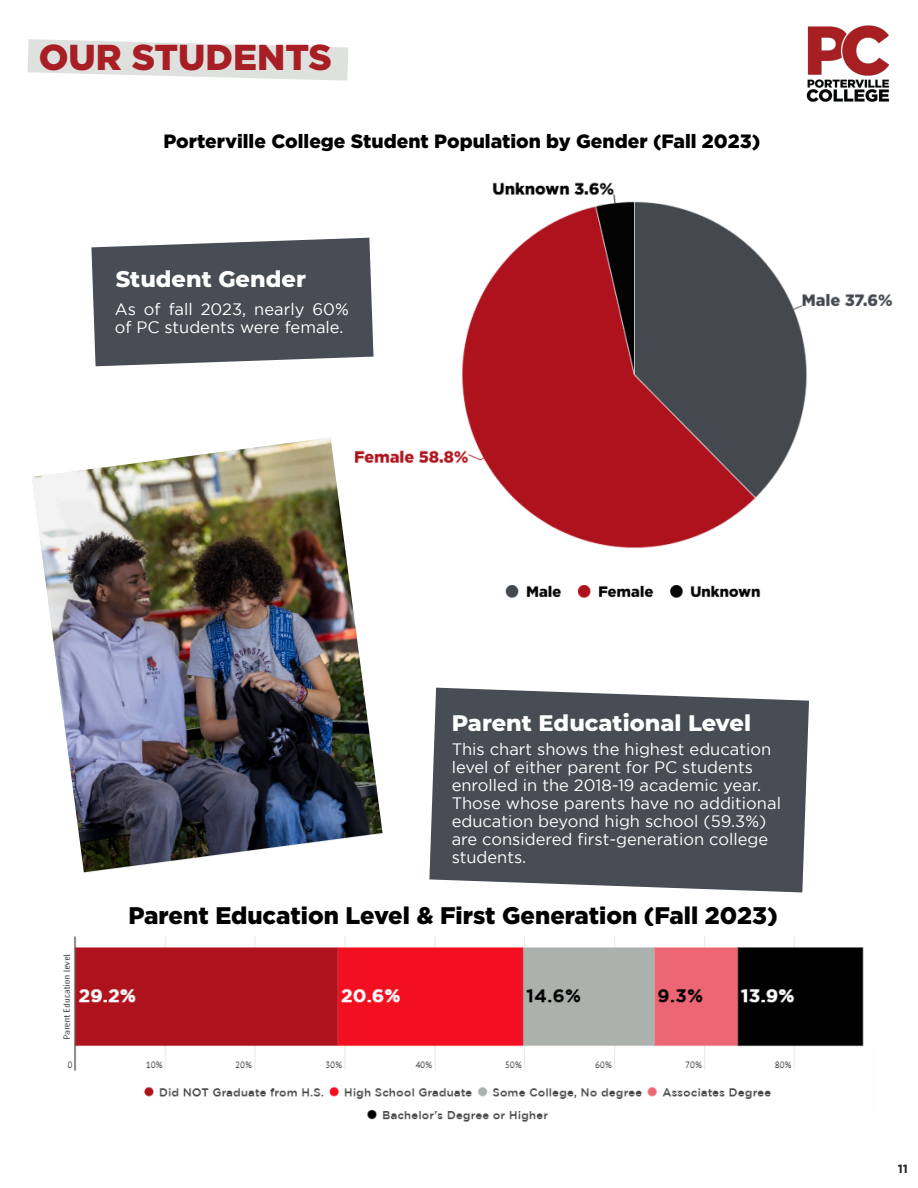
<style>
.page{position:relative;width:918px;height:1188px;background:#fff}
.page>*{position:absolute;margin:0;border:0;box-sizing:border-box;transform-origin:0 0}
.Subtitle{font:900 36px "Gotham";color:#a71f24}
.Bodytext_4px_White{font:900 24px "Gotham";color:#000}
.Tittle_Left{font:800 22.5px "Montserrat";color:#fff}
.Bodytext_4px_White-2{font:900 19.2px "Gotham";color:#000}
.Bodytext_9px_left{font:16.5px/18px "Gotham";color:#fff}
.Bodytext_4px_White-3{font:700 12px "Gotham";color:#231f20}
</style>
<div class="page">
<svg style="left:429px;top:688px;width:380px;height:204px;background:#5a5e66"></svg>
<svg style="left:28px;top:39px;width:320px;height:42px"></svg>
<img style="left:806px;top:25px;width:84px;height:77px">
<img style="left:362px;top:182px;width:531px;height:367px">
<img style="left:63px;top:936px;width:801px;height:186px">
<img style="left:32px;top:438px;width:351px;height:434px">
<img style="left:505px;top:585px;width:57px;height:13px">
<svg style="left:91px;top:238px;width:283px;height:128px;background:#565b63"></svg>
<img style="left:577px;top:585px;width:77px;height:13px">
<img style="left:670px;top:585px;width:91px;height:13px">
<p class="Subtitle" style="left:39px;top:36px;width:295px">OUR STUDENTS</p>
<p class="Bodytext_4px_White-2" style="left:163px;top:130px;width:598px">Porterville College Student Population by Gender (Fall 2023)</p>
<p class="Tittle_Left" style="left:116px;top:262px;width:192px">Student Gender</p>
<p class="Bodytext_9px_left" style="left:115px;top:300px;width:236px">As of fall 2023, nearly 60% of PC students were female.</p>
<p class="Tittle_Left" style="left:452px;top:706px;width:301px">Parent Educational Level</p>
<p class="Bodytext_9px_left" style="left:452px;top:740px;width:331px">This chart shows the highest education level of either parent for PC students enrolled in the 2018-19 academic year.<br>Those whose parents have no additional education beyond high school (59.3%) are considered first-generation college students.</p>
<p class="Bodytext_4px_White" style="left:128px;top:902px;width:651px">Parent Education Level &amp; First Generation (Fall 2023)</p>
<p class="Bodytext_4px_White-3" style="left:898px;top:1161px;width:12px">11</p>
</div>
